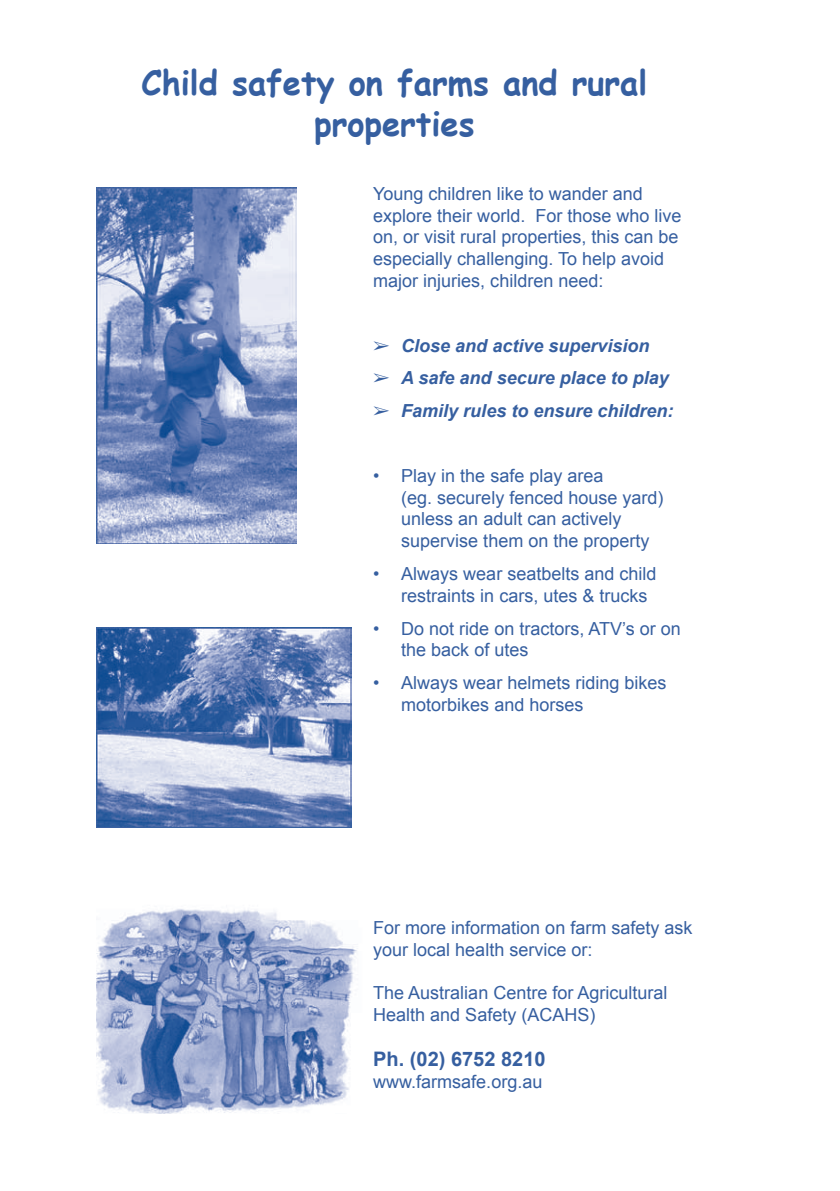
<style>
.page{position:relative;width:840px;height:1191px;background:#fff}
.page>*{position:absolute;margin:0;border:0;box-sizing:border-box;transform-origin:0 0}
.t1{font:700 34px/40.8px "Comic Sans MS";color:#365fa0;text-align:center;scale:.96 1}
.t2{font:700 20px "Arial";color:#365fa0}
.t3{font:18px/21.6px "Arial";color:#365fa0}
.t4{font:italic 700 18px "Arial";color:#365fa0}
</style>
<div class="page">
<img style="left:96px;top:909px;width:261px;height:204px">
<img style="left:96px;top:187px;width:200px;height:357px">
<img style="left:96px;top:627px;width:255px;height:200px">
<h1 class="t1" style="left:141px;top:61px;width:528px">Child safety on farms and rural properties</h1>
<p class="t3" style="left:373px;top:183px;width:310px">Young children like to wander and explore their world. For those who live on, or visit rural properties, this can be especially challenging. To help avoid major injuries, children need:</p>
<p class="t4" style="left:373px;top:335px;width:278px">➢ Close and active supervision</p>
<p class="t4" style="left:373px;top:368px;width:297px">➢ A safe and secure place to play</p>
<p class="t4" style="left:373px;top:401px;width:302px">➢ Family rules to ensure children:</p>
<p class="t3" style="left:401px;top:465px;width:264px;text-indent:-28px">• Play in the safe play area<br>(eg. securely fenced house yard) unless an adult can actively supervise them on the property</p>
<p class="t3" style="left:401px;top:563px;width:257px;text-indent:-28px">• Always wear seatbelts and child restraints in cars, utes &amp; trucks</p>
<p class="t3" style="left:401px;top:617px;width:281px;text-indent:-28px">• Do not ride on tractors, ATV’s or on the back of utes</p>
<p class="t3" style="left:401px;top:672px;width:267px;text-indent:-28px">• Always wear helmets riding bikes motorbikes and horses</p>
<p class="t3" style="left:373px;top:917px;width:320px">For more information on farm safety ask your local health service or:</p>
<p class="t3" style="left:373px;top:981px;width:296px">The Australian Centre for Agricultural<br>Health and Safety (ACAHS)</p>
<p class="t2" style="left:373px;top:1048px;width:174px">Ph. (02) 6752 8210</p>
<p class="t3" style="left:373px;top:1070px;width:171px">www.farmsafe.org.au</p>
</div>
